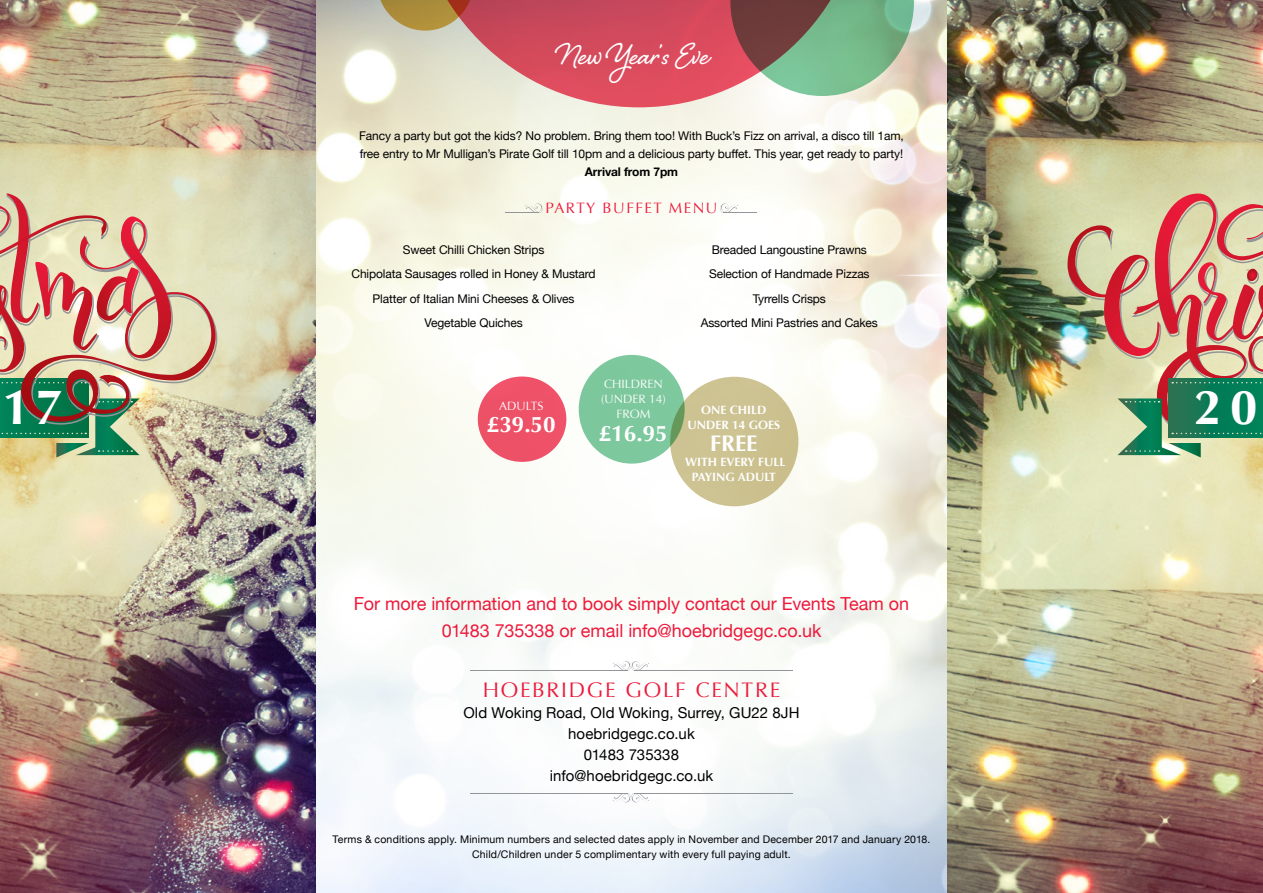
<style>
.page{position:relative;width:1263px;height:893px;background:#fff}
.page>*{position:absolute;margin:0;border:0;box-sizing:border-box;transform-origin:0 0}
.t1{font:700 49.2px "Optima";color:#fff}
.t2{font:39px "Shelby";color:#fff}
.t3{font:700 22.5px "Optima";color:#fff}
.t4{font:21px "Optima";letter-spacing:.085em;color:#ed1a3b}
.t5{font:18px/27px "Helvetica Neue";color:#ed1a3b;text-align:center}
.t6{font:15px/21px "Helvetica Neue";letter-spacing:.005em;color:#000;text-align:center}
.t7{font:15px "Optima";letter-spacing:.1em;color:#ed1a3b}
.t8{font:12px/24.5px "Helvetica Neue";letter-spacing:-.01em;color:#000;text-align:center}
.t9{font:700 12px/15px "Optima";color:#fff;text-align:center}
.t10{font:12px/15px "Optima";color:#fff;text-align:center}
.t11{font:700 12px "Helvetica Neue";letter-spacing:-.01em;color:#000}
.t12{font:10.5px/15px "Helvetica Neue";letter-spacing:.02em;color:#000;text-align:center}
</style>
<div class="page">
<img style="left:316px;top:0;width:631px;height:893px">
<hr style="left:470px;top:670px;width:157px;height:1px;background:#939598">
<hr style="left:470px;top:793px;width:157px;height:1px;background:#939598">
<hr style="left:635px;top:670px;width:158px;height:1px;background:#939598">
<svg style="left:613px;top:661px;width:36px;height:10px"></svg>
<hr style="left:635px;top:793px;width:158px;height:1px;background:#939598">
<svg style="left:613px;top:792px;width:36px;height:11px"></svg>
<svg style="left:865px;top:0;width:49px;height:96px;background:#9abf9c"></svg>
<svg style="left:377px;top:0;width:36px;height:31px"></svg>
<svg style="left:413px;top:0;width:452px;height:107px;background:#c2807d"></svg>
<div style="left:478px;top:376px;width:88px;height:86px;background:#ee5168;border-radius:50%"></div>
<div style="left:579px;top:355px;width:106px;height:109px;background:#7dc89d;border-radius:50%"></div>
<div style="left:670px;top:377px;width:128px;height:129px;background:#cdc291;border-radius:50%"></div>
<hr style="left:723px;top:213px;width:34px;height:1px;background:#939598">
<svg style="left:720px;top:203px;width:18px;height:10px"></svg>
<hr style="left:506px;top:213px;width:33px;height:1px;background:#939598">
<svg style="left:525px;top:203px;width:18px;height:10px"></svg>
<img style="left:947px;top:0;width:316px;height:893px">
<svg style="left:1067px;top:194px;width:196px;height:263px;background:#b8a88b"></svg>
<img style="left:0;top:0;width:316px;height:893px">
<img style="left:0;top:193px;width:218px;height:264px">
<h2 class="t2" style="left:557px;top:28px;width:154px">New Year’s Eve</h2>
<p class="t8" style="left:359px;top:127px;width:546px;line-height:18px;text-align:left">Fancy a party but got the kids? No problem. Bring them too! With Buck’s Fizz on arrival, a disco till 1am, free entry to Mr Mulligan’s Pirate Golf till 10pm and a delicious party buffet. This year, get ready to party!</p>
<p class="t11" style="left:585px;top:162px;width:95px">Arrival from 7pm</p>
<p class="t7" style="left:545px;top:199px;width:174px">PARTY BUFFET MENU</p>
<p class="t8" style="left:351px;top:238px;width:246px">Sweet Chilli Chicken Strips<br>Chipolata Sausages rolled in Honey &amp; Mustard Platter of Italian Mini Cheeses &amp; Olives Vegetable Quiches</p>
<p class="t8" style="left:701px;top:238px;width:179px">Breaded Langoustine Prawns<br>Selection of Handmade Pizzas<br>Tyrrells Crisps<br>Assorted Mini Pastries and Cakes</p>
<p class="t10" style="left:601px;top:377px;width:66px">CHILDREN (UNDER 14)<br>FROM</p>
<h3 class="t3" style="left:599px;top:420px;width:70px">£16.95</h3>
<h1 class="t1" style="left:3px;top:379px;width:62px">17</h1>
<h1 class="t1" style="left:1194px;top:379px;width:65px">20</h1>
<p class="t10" style="left:499px;top:398px;width:46px">ADULTS</p>
<h3 class="t3" style="left:487px;top:411px;width:70px">£39.50</h3>
<p class="t9" style="left:687px;top:402px;width:94px">ONE CHILD<br>UNDER 14 GOES</p>
<h3 class="t3" style="left:710px;top:431px;width:49px">FREE</h3>
<p class="t9" style="left:685px;top:455px;width:102px">WITH EVERY FULL<br>PAYING ADULT</p>
<h3 class="t5" style="left:354px;top:591px;width:557px">For more information and to book simply contact our Events Team on<br>01483 735338 or email info@hoebridgegc.co.uk</h3>
<h3 class="t4" style="left:483px;top:678px;width:299px">HOEBRIDGE GOLF CENTRE</h3>
<p class="t6" style="left:463px;top:703px;width:338px">Old Woking Road, Old Woking, Surrey, GU22 8JH hoebridgegc.co.uk<br>01483 735338<br>info@hoebridgegc.co.uk</p>
<p class="t12" style="left:333px;top:832px;width:599px">Terms &amp; conditions apply. Minimum numbers and selected dates apply in November and December 2017 and January 2018.<br>Child/Children under 5 complimentary with every full paying adult.</p>
</div>
